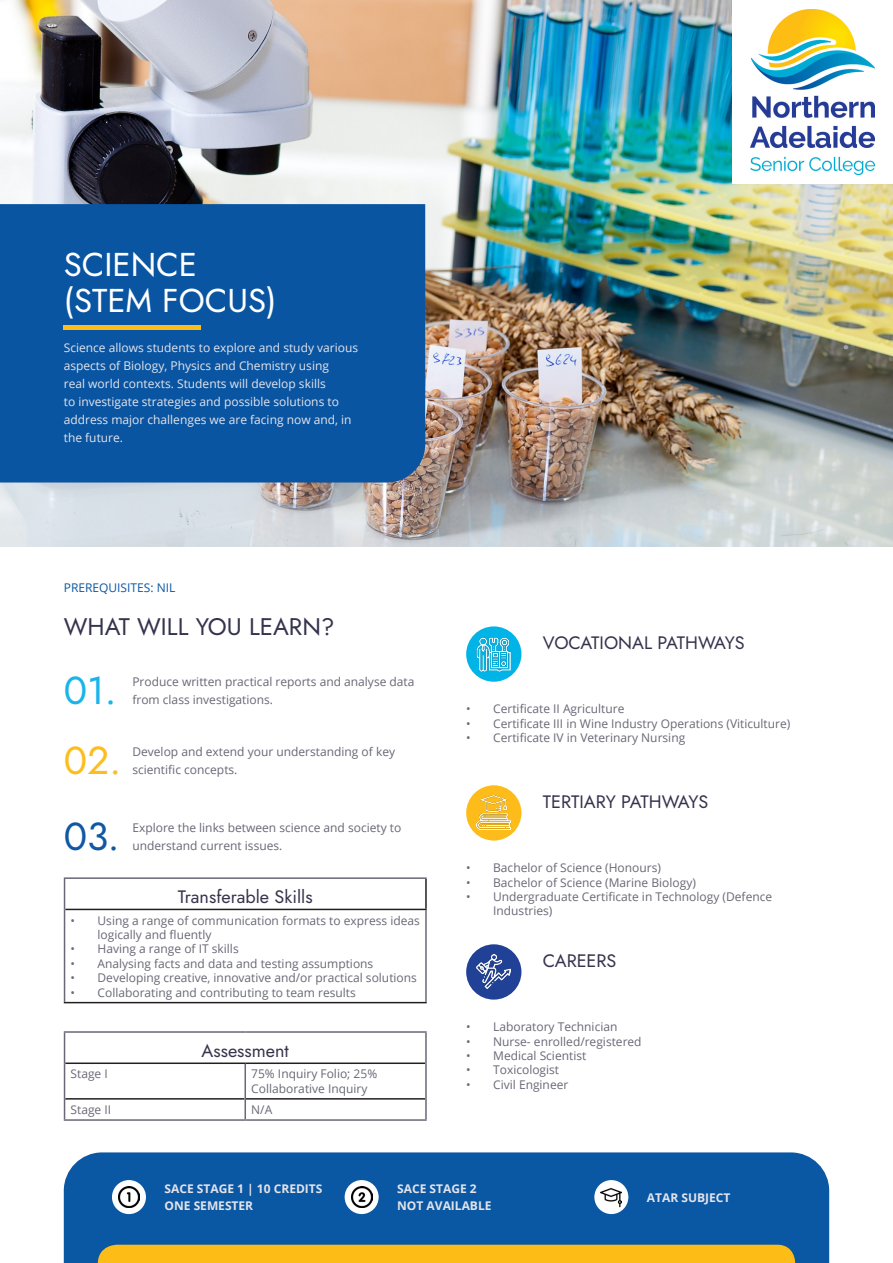
<style>
.page{position:relative;width:893px;height:1263px;background:#fff}
.page>*{position:absolute;margin:0;border:0;box-sizing:border-box;transform-origin:0 0}
.t1{font:39px "Jost";color:#1058a3}
.t2{font:39px "Jost";color:#fdbd1d}
.t3{font:39px "Jost";color:#1ab4e8}
.t4{font:33px "Jost";color:#fff}
.t5{font:24px "Jost";color:#35334d}
.t6{font:18px "Jost";color:#35334d}
.t7{font:18px "Jost";color:#37334d}
.t8{font:12px/14.4px "Open Sans";color:#686876}
.t9{font:12px/18px "Open Sans";color:#e4e4ea}
.t10{font:12px "Open Sans";color:#686776}
.t11{font:700 12px "Open Sans";color:#e4e4ea}
.t12{font:12px "Open Sans";color:#0a57a3}
</style>
<div class="page">
<img style="left:0;top:0;width:893px;height:546px">
<div style="left:64px;top:1152px;width:765px;height:111px;background:#0a57a3"></div>
<div style="left:98px;top:1245px;width:697px;height:18px;background:#fdbc16"></div>
<div style="left:0;top:204px;width:425px;height:278px;background:#0a55a2"></div>
<div style="left:64px;top:325px;width:137px;height:5px;background:#fdbc16"></div>
<div style="left:112px;top:1180px;width:34px;height:34px;background:#fff;border-radius:50%"></div>
<img style="left:118px;top:1186px;width:22px;height:22px">
<div style="left:345px;top:1180px;width:34px;height:34px;background:#fff;border-radius:50%"></div>
<img style="left:351px;top:1186px;width:21px;height:22px">
<div style="left:594px;top:1180px;width:34px;height:34px;background:#fff;border-radius:50%"></div>
<img style="left:601px;top:1188px;width:21px;height:20px">
<div style="left:733px;top:0;width:160px;height:184px;background:#fff"></div>
<img style="left:751px;top:9px;width:124px;height:165px">
<hr style="left:65px;top:1062px;width:180px;height:2px;background:#231f20">
<hr style="left:245px;top:1062px;width:180px;height:2px;background:#231f20">
<hr style="left:65px;top:1098px;width:179px;height:1px;background:#231f20">
<hr style="left:246px;top:1098px;width:179px;height:1px;background:#231f20">
<hr style="left:244px;top:1064px;width:2px;height:35px;background:#686876">
<hr style="left:244px;top:1099px;width:2px;height:20px;background:#686876">
<hr style="left:64px;top:1031px;width:181px;height:2px;background:#686876">
<hr style="left:64px;top:1033px;width:1px;height:30px;background:#686876">
<hr style="left:245px;top:1031px;width:182px;height:2px;background:#686876">
<hr style="left:425px;top:1033px;width:2px;height:30px;background:#686876">
<hr style="left:64px;top:1063px;width:1px;height:36px;background:#686876">
<hr style="left:425px;top:1063px;width:2px;height:36px;background:#686876">
<svg style="left:64px;top:1099px;width:1px;height:20px"></svg>
<hr style="left:425px;top:1099px;width:2px;height:20px;background:#686876">
<hr style="left:64px;top:1119px;width:181px;height:2px;background:#686876">
<hr style="left:245px;top:1119px;width:182px;height:2px;background:#686876">
<hr style="left:425px;top:879px;width:2px;height:30px;background:#231f20">
<hr style="left:65px;top:909px;width:362px;height:1px;background:#231f20">
<hr style="left:64px;top:1002px;width:363px;height:1px;background:#231f20">
<hr style="left:425px;top:910px;width:2px;height:92px;background:#686876">
<hr style="left:64px;top:877px;width:363px;height:2px;background:#686876">
<hr style="left:64px;top:879px;width:1px;height:30px;background:#686876">
<hr style="left:64px;top:909px;width:1px;height:93px;background:#686876">
<div style="left:466px;top:785px;width:55px;height:55px;background:#fdbc19;border-radius:50%"></div>
<img style="left:477px;top:796px;width:34px;height:34px">
<div style="left:466px;top:626px;width:55px;height:56px;background:#00b4e7;border-radius:50%"></div>
<img style="left:477px;top:637px;width:34px;height:34px">
<div style="left:466px;top:944px;width:55px;height:55px;background:#214196;border-radius:50%"></div>
<img style="left:477px;top:955px;width:34px;height:34px">
<p class="t4" style="left:64px;top:242px;width:135px">SCIENCE</p>
<p class="t4" style="left:64px;top:278px;width:214px">(STEM FOCUS)</p>
<p class="t9" style="left:64px;top:339px;width:296px">Science allows students to explore and study various aspects of Biology, Physics and Chemistry using<br>real world contexts. Students will develop skills<br>to investigate strategies and possible solutions to address major challenges we are facing now and, in the future.</p>
<p class="t12" style="left:64px;top:579px;width:113px">PREREQUISITES: NIL</p>
<p class="t5" style="left:64px;top:610px;width:272px">WHAT WILL YOU LEARN?</p>
<p class="t3" style="left:64px;top:664px;width:54px">01.</p>
<p class="t10" style="left:132px;top:673px;width:284px">Produce written practical reports and analyse data</p>
<p class="t10" style="left:132px;top:691px;width:142px">from class investigations.</p>
<p class="t2" style="left:64px;top:734px;width:59px">02.</p>
<p class="t10" style="left:132px;top:743px;width:264px">Develop and extend your understanding of key</p>
<p class="t10" style="left:132px;top:761px;width:107px">scientific concepts.</p>
<p class="t1" style="left:64px;top:809px;width:57px">03.</p>
<p class="t10" style="left:132px;top:819px;width:270px">Explore the links between science and society to</p>
<p class="t10" style="left:132px;top:837px;width:152px">understand current issues.</p>
<p class="t7" style="left:178px;top:885px;width:136px">Transferable Skills</p>
<p class="t8" style="left:98px;top:913px;width:324px;text-indent:-27px">• Using a range of communication formats to express ideas logically and fluently</p>
<p class="t8" style="left:71px;top:941px;width:170px">• Having a range of IT skills</p>
<p class="t8" style="left:71px;top:956px;width:304px">• Analysing facts and data and testing assumptions</p>
<p class="t8" style="left:71px;top:970px;width:348px">• Developing creative, innovative and/or practical solutions</p>
<p class="t8" style="left:71px;top:985px;width:287px">• Collaborating and contributing to team results</p>
<p class="t7" style="left:202px;top:1039px;width:89px">Assessment</p>
<p class="t8" style="left:71px;top:1066px;width:39px">Stage I</p>
<p class="t8" style="left:251px;top:1066px;width:127px">75% Inquiry Folio; 25%<br>Collaborative Inquiry</p>
<p class="t8" style="left:71px;top:1102px;width:42px">Stage II</p>
<p class="t8" style="left:251px;top:1102px;width:23px">N/A</p>
<p class="t6" style="left:543px;top:630px;width:203px">VOCATIONAL PATHWAYS</p>
<p class="t8" style="left:466px;top:701px;width:160px">• Certificate II Agriculture</p>
<p class="t8" style="left:466px;top:716px;width:326px">• Certificate III in Wine Industry Operations (Viticulture)</p>
<p class="t8" style="left:466px;top:730px;width:221px">• Certificate IV in Veterinary Nursing</p>
<p class="t6" style="left:543px;top:789px;width:167px">TERTIARY PATHWAYS</p>
<p class="t8" style="left:466px;top:860px;width:196px">• Bachelor of Science (Honours)</p>
<p class="t8" style="left:466px;top:875px;width:231px">• Bachelor of Science (Marine Biology)</p>
<p class="t8" style="left:493px;top:889px;width:281px;text-indent:-27px">• Undergraduate Certificate in Technology (Defence<br>Industries)</p>
<p class="t6" style="left:543px;top:948px;width:75px">CAREERS</p>
<p class="t8" style="left:466px;top:1019px;width:153px">• Laboratory Technician</p>
<p class="t8" style="left:466px;top:1034px;width:177px">• Nurse- enrolled/registered</p>
<p class="t8" style="left:466px;top:1048px;width:122px">• Medical Scientist</p>
<p class="t8" style="left:466px;top:1062px;width:95px">• Toxicologist</p>
<p class="t8" style="left:466px;top:1077px;width:104px">• Civil Engineer</p>
<p class="t11" style="left:165px;top:1180px;width:159px">SACE STAGE 1 | 10 CREDITS</p>
<p class="t11" style="left:165px;top:1197px;width:90px">ONE SEMESTER</p>
<p class="t11" style="left:397px;top:1180px;width:81px">SACE STAGE 2</p>
<p class="t11" style="left:397px;top:1197px;width:96px">NOT AVAILABLE</p>
<p class="t11" style="left:647px;top:1189px;width:85px">ATAR SUBJECT</p>
</div>
